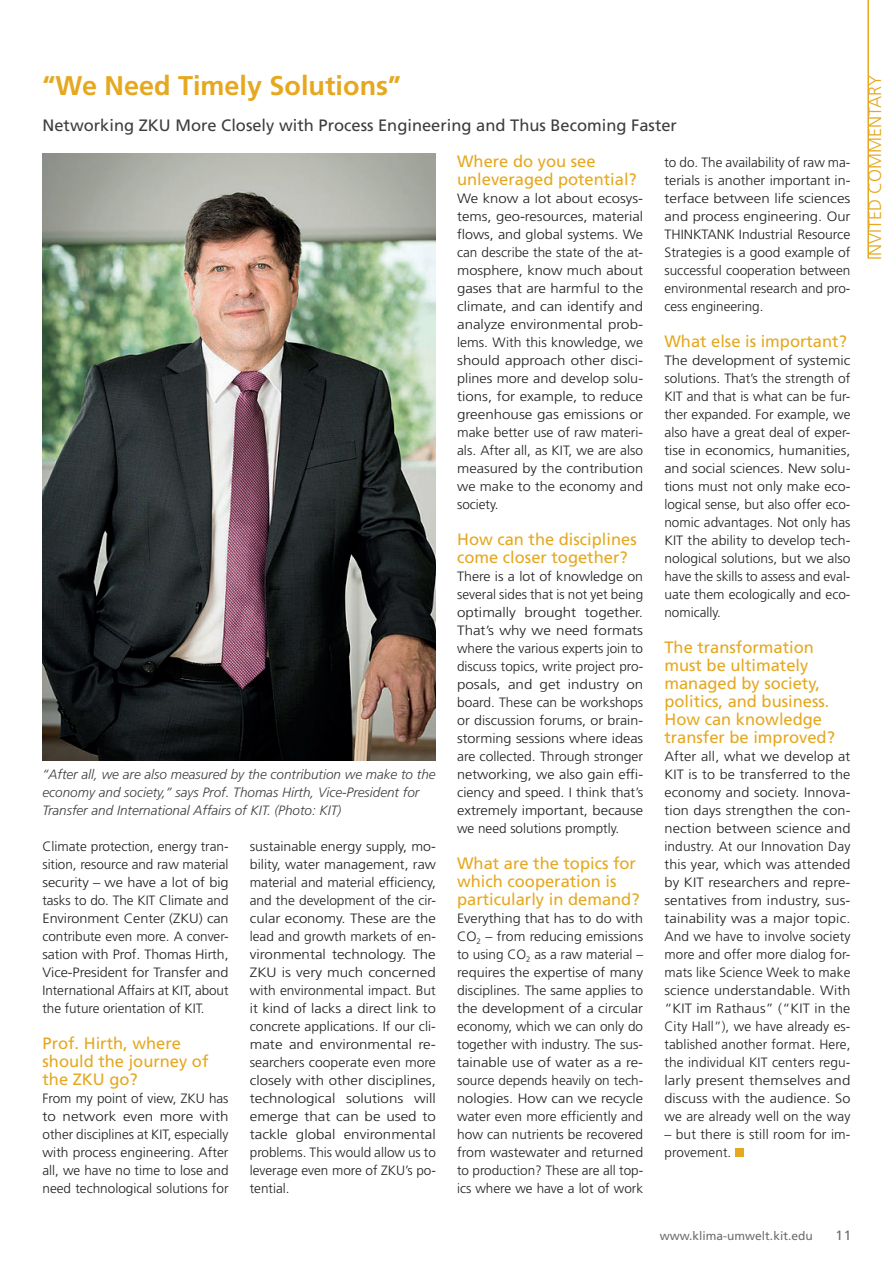
<style>
.page{position:relative;width:893px;height:1263px;background:#fff}
.page>*{position:absolute;margin:0;border:0;box-sizing:border-box;transform-origin:0 0}
.t1{font:700 27px "Frutiger LT Std";color:#e5a820}
.t2{font:300 18px "Frutiger LT Std";color:#e5a820}
.t3{font:16.5px/18px "Frutiger LT Std";color:#e5a820}
.t4{font:16.5px "Frutiger LT Std";color:#3e3e3f}
.t5{font:300 13.5px/18px "Frutiger LT Std";color:#231f20;text-align:justify;scale:1.05 1}
.t6{font:300 13.5px/18px "Frutiger LT Std";color:#231f20;text-align:justify}
.t7{font:300 13.5px/18px "Frutiger LT Std";color:#231f20;text-align:justify;scale:1.08 1}
.t8{font:300 13.5px/18px "Frutiger LT Std";color:#231f20;text-align:justify;scale:1.1 1}
.t9{font:300 13.5px/18px "Frutiger LT Std";color:#231f20;text-align:justify;scale:1.06 1}
.t10{font:300 13.5px/18px "Frutiger LT Std";color:#231f20;text-align:justify;scale:1.11 1}
.t11{font:italic 300 13.5px/18px "Frutiger LT Std";color:#3e3e3f}
.t12{font:13.5px "Frutiger LT Std";color:#6c6d70}
.t13{font:12px "Frutiger LT Std";color:#6c6d70}
</style>
<div class="page">
<img style="left:43px;top:153px;width:393px;height:608px">
<hr style="left:867px;top:0;width:2px;height:258px;background:#e5a820">
<div style="left:735px;top:1148px;width:9px;height:9px;background:#e5a820"></div>
<h1 class="t1" style="left:43px;top:69px;width:360px">“We Need Timely Solutions”</h1>
<p class="t4" style="left:43px;top:115px;width:636px">Networking ZKU More Closely with Process Engineering and Thus Becoming Faster</p>
<p class="t11" style="left:43px;top:765px;width:395px">“After all, we are also measured by the contribution we make to the economy and society,” says Prof. Thomas Hirth, Vice-President for<br>Transfer and International Affairs of KIT. (Photo: KIT)</p>
<p class="t6" style="left:43px;top:837px;width:188px">Climate protection, energy tran&shy;sition, resource and raw material security – we have a lot of big tasks to do. The KIT Climate and Environment Center (ZKU) can contribute even more. A conver&shy;sation with Prof. Thomas Hirth, Vice-President for Transfer and International Affairs at KIT, about the future orientation of KIT.</p>
<p class="t3" style="left:43px;top:1034px;width:167px">Prof. Hirth, where should the journey of the ZKU go?</p>
<p class="t6" style="left:43px;top:1089px;width:188px">From my point of view, ZKU has to network even more with other disciplines at KIT, especially with process engineering. After all, we have no time to lose and need technological solutions for</p>
<p class="t5" style="left:250px;top:837px;width:179px">sustainable energy supply, mo&shy;bility, water management, raw material and material efficiency, and the development of the cir&shy;cular economy. These are the lead and growth markets of en&shy;vironmental technology. The ZKU is very much concerned with environmental impact. But it kind of lacks a direct link to concrete applications. If our cli&shy;mate and environmental re&shy;searchers cooperate even more closely with other disciplines, technological solutions will emerge that can be used to tackle global environmental problems. This would allow us to leverage even more of ZKU’s po&shy;tential.</p>
<p class="t3" style="left:457px;top:152px;width:181px">Where do you see unleveraged potential?</p>
<p class="t8" style="left:457px;top:189px;width:171px">We know a lot about ecosys&shy;tems, geo-resources, material flows, and global systems. We can describe the state of the at&shy;mosphere, know much about gases that are harmful to the climate, and can identify and analyze environmental prob&shy;lems. With this knowledge, we should approach other disci&shy;plines more and develop solu&shy;tions, for example, to reduce greenhouse gas emissions or make better use of raw materi&shy;als. After all, as KIT, we are also measured by the contribution we make to the economy and society.</p>
<p class="t3" style="left:457px;top:530px;width:181px">How can the disciplines come closer together?</p>
<p class="t5" style="left:457px;top:567px;width:179px">There is a lot of knowledge on several sides that is not yet being optimally brought together.<br>That’s why we need formats where the various experts join to discuss topics, write project pro&shy;posals, and get industry on board. These can be workshops or discussion forums, or brain&shy;storming sessions where ideas are collected. Through stronger networking, we also gain effi&shy;ciency and speed. I think that’s extremely important, because we need solutions promptly.</p>
<p class="t3" style="left:457px;top:854px;width:184px">What are the topics for which cooperation is particularly in demand?</p>
<p class="t9" style="left:457px;top:909px;width:177px">Everything that has to do with CO<sub>2</sub> – from reducing emissions to using CO<sub>2</sub> as a raw material – requires the expertise of many disciplines. The same applies to the development of a circular economy, which we can only do together with industry. The sus&shy;tainable use of water as a re&shy;source depends heavily on tech&shy;nologies. How can we recycle water even more efficiently and how can nutrients be recovered from wastewater and returned to production? These are all top&shy;ics where we have a lot of work</p>
<p class="t6" style="left:664px;top:153px;width:188px">to do. The availability of raw ma&shy;terials is another important in&shy;terface between life sciences and process engineering. Our THINKTANK Industrial Resource Strategies is a good example of successful cooperation between environmental research and pro&shy;cess engineering.</p>
<p class="t3" style="left:664px;top:332px;width:184px">What else is important?</p>
<p class="t10" style="left:664px;top:351px;width:169px">The development of systemic solutions. That’s the strength of KIT and that is what can be fur&shy;ther expanded. For example, we also have a great deal of exper&shy;tise in economics, humanities, and social sciences. New solu&shy;tions must not only make eco&shy;logical sense, but also offer eco&shy;nomic advantages. Not only has KIT the ability to develop tech&shy;nological solutions, but we also have the skills to assess and eval&shy;uate them ecologically and eco&shy;nomically.</p>
<p class="t3" style="left:664px;top:638px;width:172px">The transformation must be ultimately managed by society, politics, and business.<br>How can knowledge transfer be improved?</p>
<p class="t7" style="left:664px;top:747px;width:174px">After all, what we develop at KIT is to be transferred to the economy and society. Innova&shy;tion days strengthen the con&shy;nection between science and industry. At our Innovation Day this year, which was attended by KIT researchers and repre&shy;sentatives from industry, sus&shy;tainability was a major topic.<br>And we have to involve society more and offer more dialog for&shy;mats like Science Week to make science understandable. With “KIT im Rathaus” (“KIT in the City Hall”), we have already es&shy;tablished another format. Here, the individual KIT centers regu&shy;larly present themselves and discuss with the audience. So we are already well on the way</p>
<p class="t6" style="left:664px;top:1125px;width:188px">– but there is still room for im&shy;provement.</p>
<p class="t13" style="left:660px;top:1228px;width:154px">www.klima-umwelt.kit.edu</p>
<p class="t12" style="left:835px;top:1227px;width:17px">11</p>
<h2 class="t2" style="left:865px;top:260px;width:186px;rotate:-90deg">INVITED COMMENTARY</h2>
</div>
